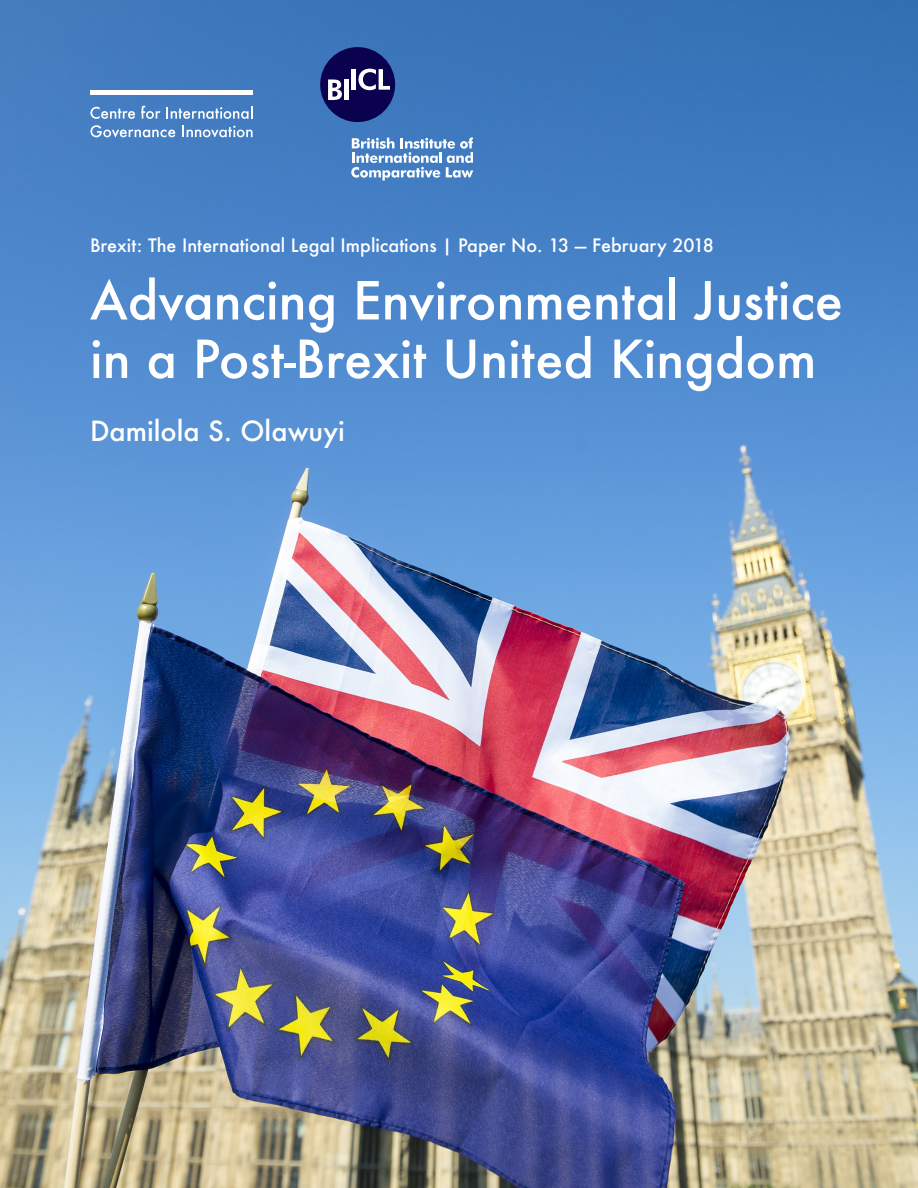
<style>
.page{position:relative;width:918px;height:1188px;background:#fff}
.page>*{position:absolute;margin:0;border:0;box-sizing:border-box;transform-origin:0 0}
.CIGI_Cover_Title{font:500 51px/58.5px "Futura";color:#fff}
.CIGI_Cover_Author{font:500 27px "Futura";color:#fff}
.CIGI_Cover_Date{font:500 18px "Futura";color:#fff}
</style>
<div class="page">
<img style="left:0;top:0;width:918px;height:1188px">
<svg style="left:90px;top:107px;width:45px;height:12px"></svg>
<svg style="left:141px;top:106px;width:19px;height:13px"></svg>
<svg style="left:166px;top:106px;width:86px;height:13px"></svg>
<svg style="left:90px;top:125px;width:85px;height:13px"></svg>
<svg style="left:182px;top:126px;width:71px;height:12px"></svg>
<div style="left:90px;top:90px;width:163px;height:5px;background:#fff"></div>
<svg style="left:351px;top:137px;width:122px;height:44px"></svg>
<div style="left:320px;top:47px;width:75px;height:75px;background:#0a024e;border-radius:50%"></div>
<svg style="left:328px;top:79px;width:14px;height:21px"></svg>
<div style="left:344px;top:79px;width:5px;height:21px;background:#fff"></div>
<hr style="left:352px;top:69px;width:4px;height:21px;background:#fff">
<svg style="left:358px;top:69px;width:32px;height:21px"></svg>
<p class="CIGI_Cover_Date" style="left:90px;top:233px;width:626px">Brexit: The International Legal Implications | Paper No. 13 — February 2018</p>
<p class="CIGI_Cover_Title" style="left:90px;top:271px;width:754px">Advancing Environmental Justice in a Post-Brexit United Kingdom</p>
<p class="CIGI_Cover_Author" style="left:90px;top:412px;width:256px">Damilola S. Olawuyi</p>
</div>
